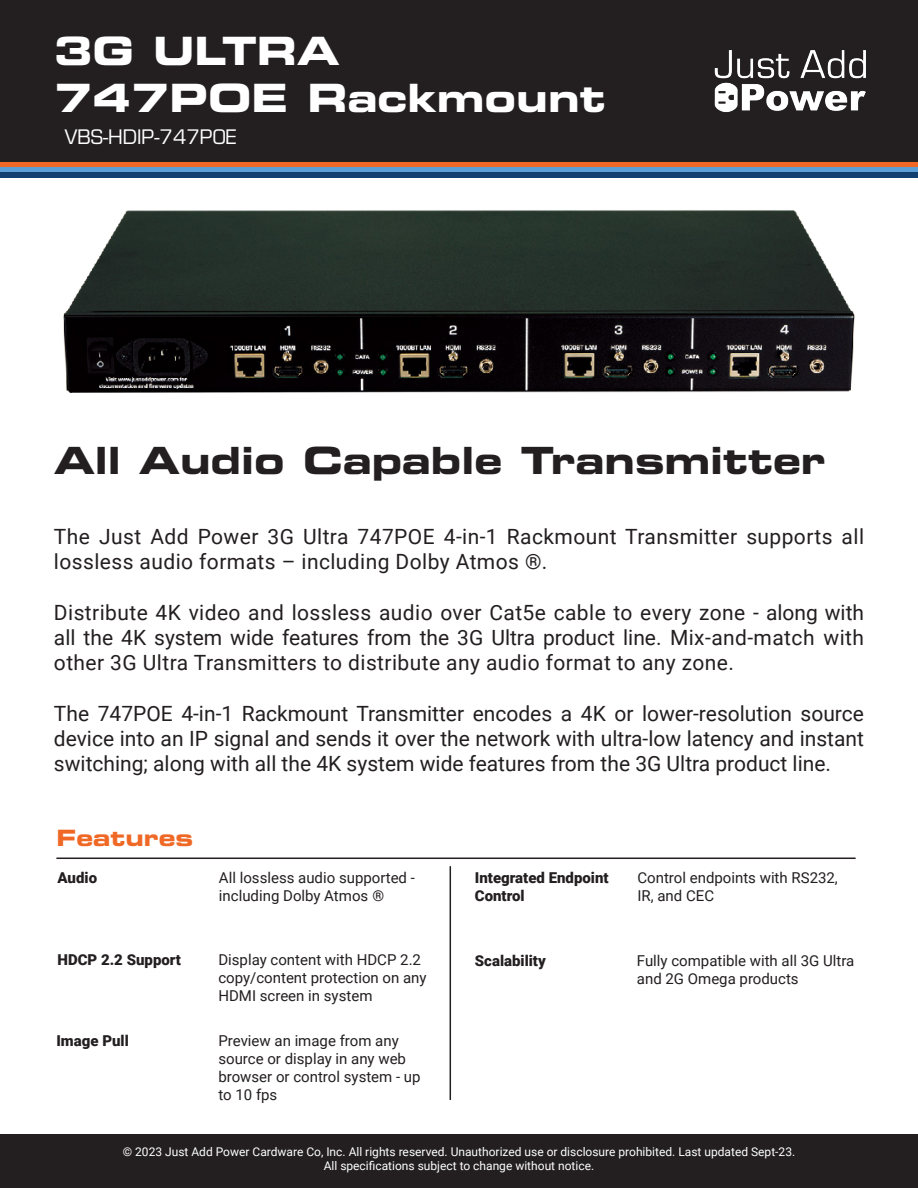
<style>
.page{position:relative;width:918px;height:1188px;background:#fff}
.page>*{position:absolute;margin:0;border:0;box-sizing:border-box;transform-origin:0 0}
.t1{font:39px "Eurostile LT Std Bold Ex 2";color:#fff}
.t2{font:37.5px "Eurostile LT Std Bold Ex 2";color:#231f20}
.t3{font:22.5px "Eurostile LT Std Bold Ex 2";color:#f06825}
.t4{font:21px/25.2px "Roboto";letter-spacing:.02em;color:#231f20;text-align:justify}
.t5{font:19.5px "Eurostile LT Std";color:#fff}
.t6{font:15px/18px "Roboto";color:#231f20}
.t7{font:900 15px "Roboto";color:#231f20}
.t8{font:12px "Roboto";color:#fff}
</style>
<div class="page">
<div style="left:0;top:162px;width:918px;height:5px;background:#f06825"></div>
<div style="left:0;top:0;width:918px;height:162px;background:#231f20"></div>
<img style="left:714px;top:50px;width:152px;height:62px">
<div style="left:0;top:167px;width:918px;height:5px;background:#5c9fd6"></div>
<div style="left:0;top:172px;width:918px;height:6px;background:#113f70"></div>
<div style="left:0;top:1134px;width:918px;height:54px;background:#231f20"></div>
<hr style="left:56px;top:858px;width:800px;height:1px;background:#231f20">
<hr style="left:450px;top:866px;width:1px;height:234px;background:#231f20">
<img style="left:63px;top:210px;width:792px;height:182px">
<p class="t1" style="left:54px;top:23px;width:287px">3G ULTRA</p>
<p class="t1" style="left:54px;top:70px;width:553px">747POE Rackmount</p>
<p class="t5" style="left:65px;top:125px;width:174px">VBS-HDIP-747POE</p>
<p class="t2" style="left:54px;top:434px;width:773px">All Audio Capable Transmitter</p>
<p class="t4" style="left:54px;top:523px;width:812px">The Just Add Power 3G Ultra 747POE 4-in-1 Rackmount Transmitter supports all lossless audio formats – including Dolby Atmos ®.</p>
<p class="t4" style="left:54px;top:599px;width:812px">Distribute 4K video and lossless audio over Cat5e cable to every zone - along with all the 4K system wide features from the 3G Ultra product line. Mix-and-match with other 3G Ultra Transmitters to distribute any audio format to any zone.</p>
<p class="t4" style="left:54px;top:700px;width:812px">The 747POE 4-in-1 Rackmount Transmitter encodes a 4K or lower-resolution source device into an IP signal and sends it over the network with ultra-low latency and instant switching; along with all the 4K system wide features from the 3G Ultra product line.</p>
<p class="t3" style="left:56px;top:822px;width:138px">Features</p>
<p class="t7" style="left:58px;top:867px;width:41px">Audio</p>
<p class="t6" style="left:219px;top:868px;width:198px">All lossless audio supported -</p>
<p class="t6" style="left:219px;top:886px;width:167px">including Dolby Atmos ®</p>
<p class="t7" style="left:58px;top:949px;width:125px">HDCP 2.2 Support</p>
<p class="t6" style="left:218px;top:950px;width:210px">Display content with HDCP 2.2 copy/content protection on any<br>HDMI screen in system</p>
<p class="t7" style="left:56px;top:1030px;width:74px">Image Pull</p>
<p class="t6" style="left:218px;top:1031px;width:204px">Preview an image from any source or display in any web browser or control system - up to 10 fps</p>
<p class="t7" style="left:475px;top:867px;width:135px">Integrated Endpoint</p>
<p class="t7" style="left:475px;top:885px;width:51px">Control</p>
<p class="t6" style="left:637px;top:868px;width:202px">Control endpoints with RS232,<br>IR, and CEC</p>
<p class="t7" style="left:475px;top:950px;width:72px">Scalability</p>
<p class="t6" style="left:637px;top:951px;width:219px">Fully compatible with all 3G Ultra and 2G Omega products</p>
<p class="t8" style="left:123px;top:1143px;width:674px">© 2023 Just Add Power Cardware Co, Inc. All rights reserved. Unauthorized use or disclosure prohibited. Last updated Sept-23.</p>
<p class="t8" style="left:324px;top:1157px;width:272px">All specifications subject to change without notice.</p>
</div>
